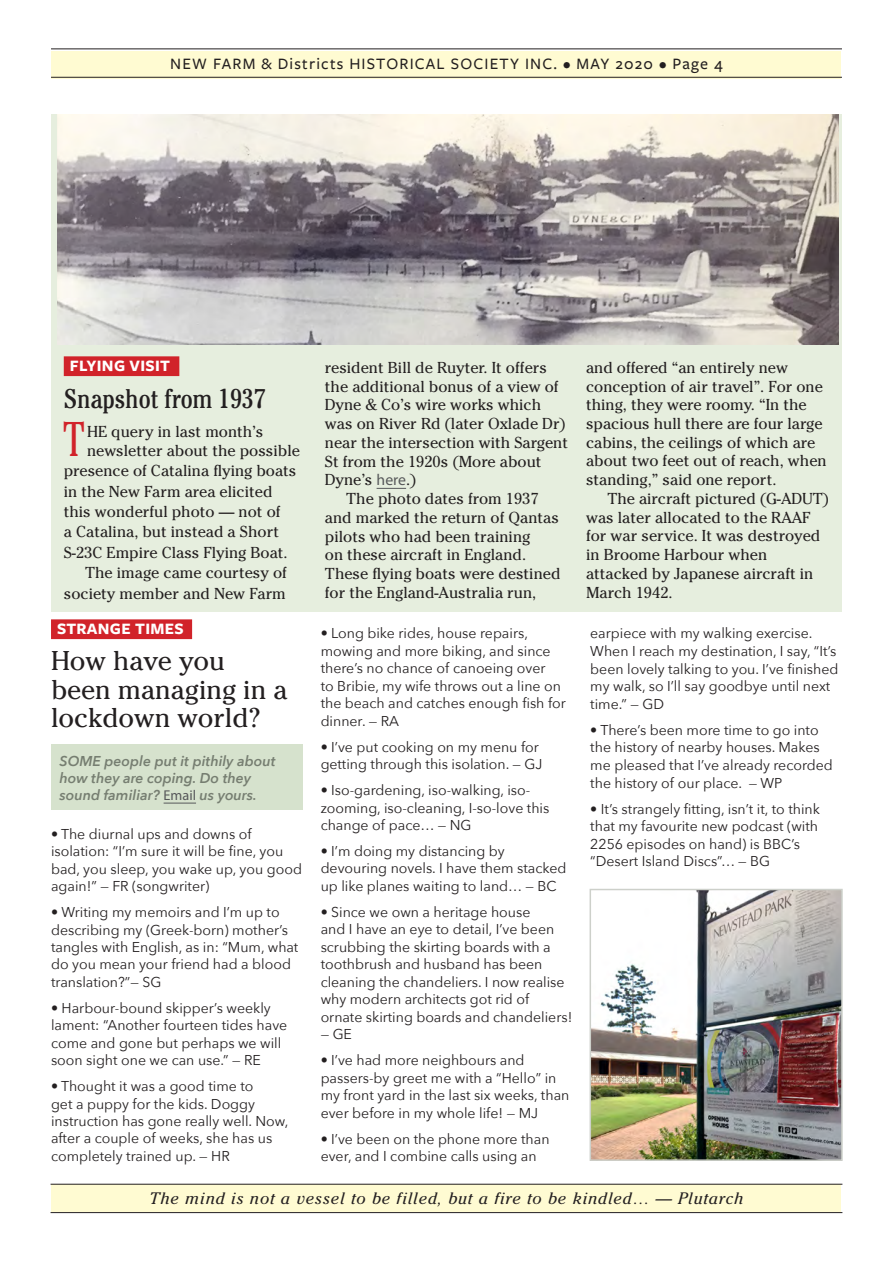
<style>
.page{position:relative;width:893px;height:1263px;background:#fff}
.page>*{position:absolute;margin:0;border:0;box-sizing:border-box;transform-origin:0 0}
.Newsletter-text-intr{font:300 condensed 48.6px "Cheltenham";color:#d1232a}
.Headline{font:27px/28.8px "Cheltenham";color:#231f20}
.Headline-2{font:condensed 27px "Cheltenham";color:#231f20}
.Quotation-Bottom_Lin{font:italic 16.5px "Cheltenham";letter-spacing:.05em;color:#231f20}
.t1{font:500 16.5px "Freight Sans Pro";letter-spacing:.07em;color:#231f20}
.Article-REV_AUTHOR{font:700 16.5px "Freight Sans Pro";letter-spacing:.02em;color:#fff}
.Newsletter-text{font:15.75px/18.8px "Cheltenham";color:#231f20}
.Newsletter-text-intr-2{font:15.75px/20.4px "Cheltenham";color:#231f20}
.LOCKDOWN_paragraphs{font:14.25px/17.4px "Avenir Next";color:#231f20}
.LOCKDOWN_paragraphs-2{font:italic 600 14.25px/17.1px "Avenir Next";color:#767e71}
.s1{font-family:"Myriad Pro";font-weight:400;font-style:normal;color:#57585a}
.s2{font-family:"Myriad Pro";color:#57585a}
</style>
<div class="page">
<div style="left:51px;top:51px;width:789px;height:28px;background:#fffbd2"></div>
<hr style="left:51px;top:48px;width:791px;height:1px;background:#231f20">
<hr style="left:51px;top:77px;width:791px;height:1px;background:#231f20">
<div style="left:51px;top:1184px;width:789px;height:28px;background:#fffbd2"></div>
<div style="left:51px;top:114px;width:791px;height:497px;background:#e6eede"></div>
<div style="left:64px;top:356px;width:115px;height:20px;background:#d1232a"></div>
<svg style="left:377px;top:488px;width:29px;height:1px"></svg>
<img style="left:57px;top:115px;width:781px;height:229px">
<div style="left:51px;top:619px;width:141px;height:20px;background:#d1232a"></div>
<img style="left:593px;top:892px;width:247px;height:266px">
<div style="left:590px;top:889px;width:253px;height:272px;border:2px solid #cdd0ca"></div>
<div style="left:51px;top:745px;width:252px;height:65px;background:#d6e2cd"></div>
<hr style="left:164px;top:803px;width:32px;height:1px;background:#57585a">
<hr style="left:51px;top:1184px;width:791px;height:1px;background:#231f20">
<hr style="left:51px;top:1212px;width:791px;height:1px;background:#231f20">
<p class="t1" style="left:170px;top:53px;width:554px">NEW FARM &amp; Districts HISTORICAL SOCIETY INC. • MAY 2020 • Page 4</p>
<p class="Article-REV_AUTHOR" style="left:70px;top:355px;width:102px">FLYING VISIT</p>
<p class="Headline-2" style="left:64px;top:383px;width:204px">Snapshot from 1937</p>
<p class="Newsletter-text-intr" style="left:63px;top:410px;width:23px">T</p>
<p class="Newsletter-text-intr-2" style="left:87px;top:422px;width:214px;line-height:18.8px">HE query in last month’s newsletter about the possible</p>
<p class="Newsletter-text-intr-2" style="left:64px;top:460px;width:234px">presence of Catalina flying boats in the New Farm area elicited this wonderful photo — not of<br>a Catalina, but instead a Short<br>S-23C Empire Class Flying Boat.</p>
<p class="Newsletter-text" style="left:64px;top:563px;width:225px;line-height:20.4px;text-align:right">The image came courtesy of society member and New Farm</p>
<p class="Article-REV_AUTHOR" style="left:57px;top:617px;width:128px">STRANGE TIMES</p>
<p class="Headline" style="left:51px;top:646px;width:238px">How have you been managing in a lockdown world?</p>
<p class="LOCKDOWN_paragraphs-2" style="left:60px;top:752px;width:218px">SOME people put it pithily about how they are coping. Do they sound familiar? <span class="s1">Email</span> us yours.</p>
<p class="LOCKDOWN_paragraphs" style="left:51px;top:824px;width:252px">• The diurnal ups and downs of isolation: “I’m sure it will be fine, you bad, you sleep, you wake up, you good again!” — FR (songwriter)</p>
<p class="LOCKDOWN_paragraphs" style="left:51px;top:903px;width:249px">• Writing my memoirs and I’m up to describing my (Greek-born) mother’s tangles with English, as in: “Mum, what do you mean your friend had a blood translation?”— SG</p>
<p class="LOCKDOWN_paragraphs" style="left:51px;top:998px;width:238px">• Harbour-bound skipper’s weekly lament: “Another fourteen tides have come and gone but perhaps we will soon sight one we can use.” — RE</p>
<p class="LOCKDOWN_paragraphs" style="left:51px;top:1077px;width:239px">• Thought it was a good time to<br>get a puppy for the kids. Doggy instruction has gone really well. Now, after a couple of weeks, she has us completely trained up. — HR</p>
<p class="Newsletter-text" style="left:325px;top:358px;width:245px">resident Bill de Ruyter. It offers the additional bonus of a view of<br>Dyne &amp; Co’s wire works which was on River Rd (later Oxlade Dr) near the intersection with Sargent<br>St from the 1920s (More about<br>Dyne’s <span class="s2">here</span>.)</p>
<p class="Newsletter-text" style="left:325px;top:489px;width:237px;text-indent:21px">The photo dates from 1937 and marked the return of Qantas pilots who had been training<br>on these aircraft in England.<br>These flying boats were destined for the England-Australia run,</p>
<p class="LOCKDOWN_paragraphs" style="left:321px;top:624px;width:247px">• Long bike rides, house repairs, mowing and more biking, and since there’s no chance of canoeing over<br>to Bribie, my wife throws out a line on the beach and catches enough fish for dinner. — RA</p>
<p class="LOCKDOWN_paragraphs" style="left:321px;top:737px;width:223px">• I’ve put cooking on my menu for getting through this isolation. — GJ</p>
<p class="LOCKDOWN_paragraphs" style="left:321px;top:781px;width:230px">• Iso-gardening, iso-walking, iso&shy;zooming, iso-cleaning, I-so-love this change of pace… — NG</p>
<p class="LOCKDOWN_paragraphs" style="left:321px;top:842px;width:247px">• I’m doing my distancing by devouring novels. I have them stacked up like planes waiting to land… — BC</p>
<p class="LOCKDOWN_paragraphs" style="left:321px;top:902px;width:253px">• Since we own a heritage house<br>and I have an eye to detail, I’ve been scrubbing the skirting boards with a toothbrush and husband has been cleaning the chandeliers. I now realise why modern architects got rid of ornate skirting boards and chandeliers!</p>
<p class="LOCKDOWN_paragraphs" style="left:321px;top:1025px;width:33px">— GE</p>
<p class="LOCKDOWN_paragraphs" style="left:321px;top:1051px;width:250px">• I’ve had more neighbours and passers-by greet me with a “Hello” in my front yard in the last six weeks, than ever before in my whole life! — MJ</p>
<p class="LOCKDOWN_paragraphs" style="left:321px;top:1129px;width:230px">• I’ve been on the phone more than ever, and I combine calls using an</p>
<p class="Newsletter-text" style="left:586px;top:358px;width:242px">and offered “an entirely new conception of air travel”. For one thing, they were roomy. “In the spacious hull there are four large cabins, the ceilings of which are about two feet out of reach, when standing,” said one report.</p>
<p class="Newsletter-text" style="left:586px;top:489px;width:245px;text-indent:21px">The aircraft pictured (G-ADUT) was later allocated to the RAAF for war service. It was destroyed in Broome Harbour when attacked by Japanese aircraft in<br>March 1942.</p>
<p class="LOCKDOWN_paragraphs" style="left:590px;top:624px;width:250px">earpiece with my walking exercise.<br>When I reach my destination, I say, “It’s been lovely talking to you. I’ve finished my walk, so I’ll say goodbye until next time.” — GD</p>
<p class="LOCKDOWN_paragraphs" style="left:590px;top:720px;width:244px">• There’s been more time to go into the history of nearby houses. Makes me pleased that I’ve already recorded the history of our place. — WP</p>
<p class="LOCKDOWN_paragraphs" style="left:590px;top:799px;width:231px">• It’s strangely fitting, isn’t it, to think that my favourite new podcast (with 2256 episodes on hand) is BBC’s “Desert Island Discs”… — BG</p>
<p class="Quotation-Bottom_Lin" style="left:150px;top:1189px;width:595px">The mind is not a vessel to be filled, but a fire to be kindled… — Plutarch</p>
</div>
